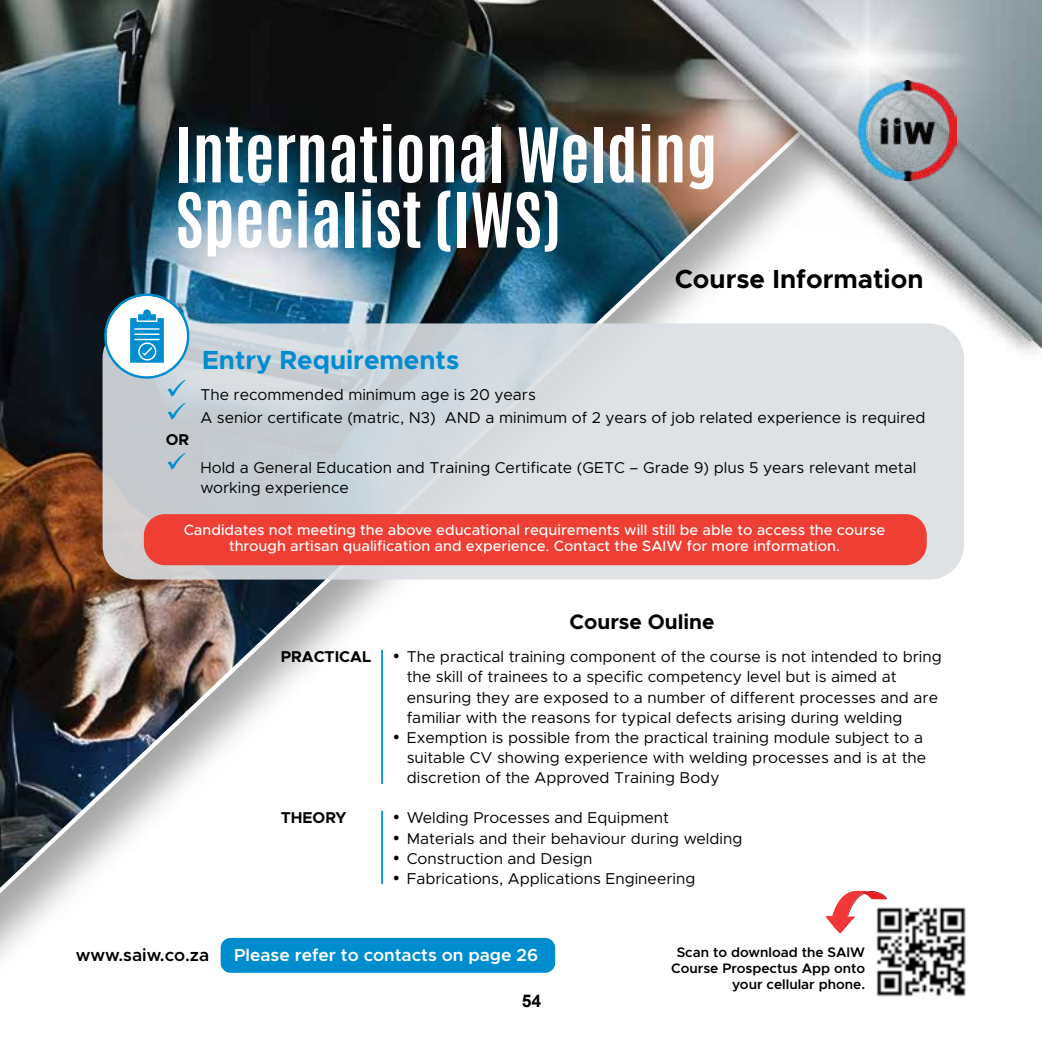
<style>
.page{position:relative;width:1042px;height:1042px;background:#fff}
.page>*{position:absolute;margin:0;border:0;box-sizing:border-box;transform-origin:0 0}
.t1{font:700 64.05px/65.1px "Antonio";color:#fff}
.t2{font:700 26.25px "Metropolis";color:#000}
.t3{font:700 26.25px "Metropolis";color:#008dd0}
.t4{font:700 21px "Metropolis";color:#000}
.t5{font:600 17.5px "Metropolis";color:#fff}
.t6{font:600 17.5px "Metropolis";color:#000}
.t7{font:700 17.5px "Arial";color:#000}
.t8{font:15.75px/20.1px "Metropolis";color:#000}
.t9{font:700 15.75px "Metropolis";color:#000}
.t10{font:500 14.88px/16.6px "Metropolis";color:#fff;text-align:center}
.t11{font:600 13.83px/15.8px "Metropolis";color:#000;text-align:right}
.s1{color:#008dd0}
.s2{font-weight:700}
</style>
<div class="page">
<img style="left:0;top:0;width:964px;height:960px">
<img style="left:596px;top:0;width:446px;height:354px">
<img style="left:858px;top:80px;width:99px;height:101px">
<img style="left:874px;top:902px;width:92px;height:95px">
<svg style="left:825px;top:891px;width:62px;height:42px"></svg>
<div style="left:221px;top:938px;width:334px;height:35px;background:#008dd0;border-radius:10px"></div>
<div style="left:103px;top:323px;width:861px;height:256px;background:linear-gradient(to right,#c7cdd2,#e4e7ea);border-radius:35px"></div>
<svg style="left:104px;top:293px;width:85px;height:86px"></svg>
<div style="left:144px;top:514px;width:783px;height:51px;background:#ef3e33;border-radius:21px"></div>
<hr style="left:381px;top:650px;width:2px;height:134px;background:#008dd0">
<hr style="left:381px;top:811px;width:2px;height:73px;background:#008dd0">
<h1 class="t1" style="left:175px;top:123px;width:543px">International Welding<br>Specialist (IWS)</h1>
<h2 class="t2" style="left:675px;top:263px;width:250px">Course Information</h2>
<h2 class="t3" style="left:202px;top:343px;width:259px">Entry Requirements</h2>
<p class="t8" style="left:166px;top:385px;width:372px"><span class="s1">✓</span> The recommended minimum age is 20 years</p>
<p class="t8" style="left:166px;top:406px;width:761px;line-height:22.6px"><span class="s1">✓</span> A senior certificate (matric, N3) AND a minimum of 2 years of job related experience is required<br><span class="s2">OR</span></p>
<p class="t8" style="left:200px;top:457px;width:717px;text-indent:-35px"><span class="s1">✓</span> Hold a General Education and Training Certificate (GETC – Grade 9) plus 5 years relevant metal working experience</p>
<p class="t10" style="left:184px;top:521px;width:703px">Candidates not meeting the above educational requirements will still be able to access the course through artisan qualification and experience. Contact the SAIW for more information.</p>
<h3 class="t4" style="left:569px;top:608px;width:146px">Course Ouline</h3>
<p class="t9" style="left:281px;top:647px;width:92px">PRACTICAL</p>
<p class="t8" style="left:407px;top:647px;width:536px;text-indent:-14px">• The practical training component of the course is not intended to bring the skill of trainees to a specific competency level but is aimed at ensuring they are exposed to a number of different processes and are familiar with the reasons for typical defects arising during welding</p>
<p class="t8" style="left:407px;top:727px;width:521px;text-indent:-14px">• Exemption is possible from the practical training module subject to a suitable CV showing experience with welding processes and is at the discretion of the Approved Training Body</p>
<p class="t9" style="left:281px;top:808px;width:67px">THEORY</p>
<p class="t8" style="left:393px;top:808px;width:278px">• Welding Processes and Equipment</p>
<p class="t8" style="left:393px;top:828px;width:351px">• Materials and their behaviour during welding</p>
<p class="t8" style="left:393px;top:848px;width:201px">• Construction and Design</p>
<p class="t8" style="left:393px;top:868px;width:304px">• Fabrications, Applications Engineering</p>
<p class="t6" style="left:76px;top:944px;width:135px">www.saiw.co.za</p>
<p class="t5" style="left:234px;top:944px;width:306px">Please refer to contacts on page 26</p>
<p class="t7" style="left:522px;top:989px;width:21px">54</p>
<p class="t11" style="left:671px;top:944px;width:195px">Scan to download the SAIW<br>Course Prospectus App onto your cellular phone.</p>
</div>
